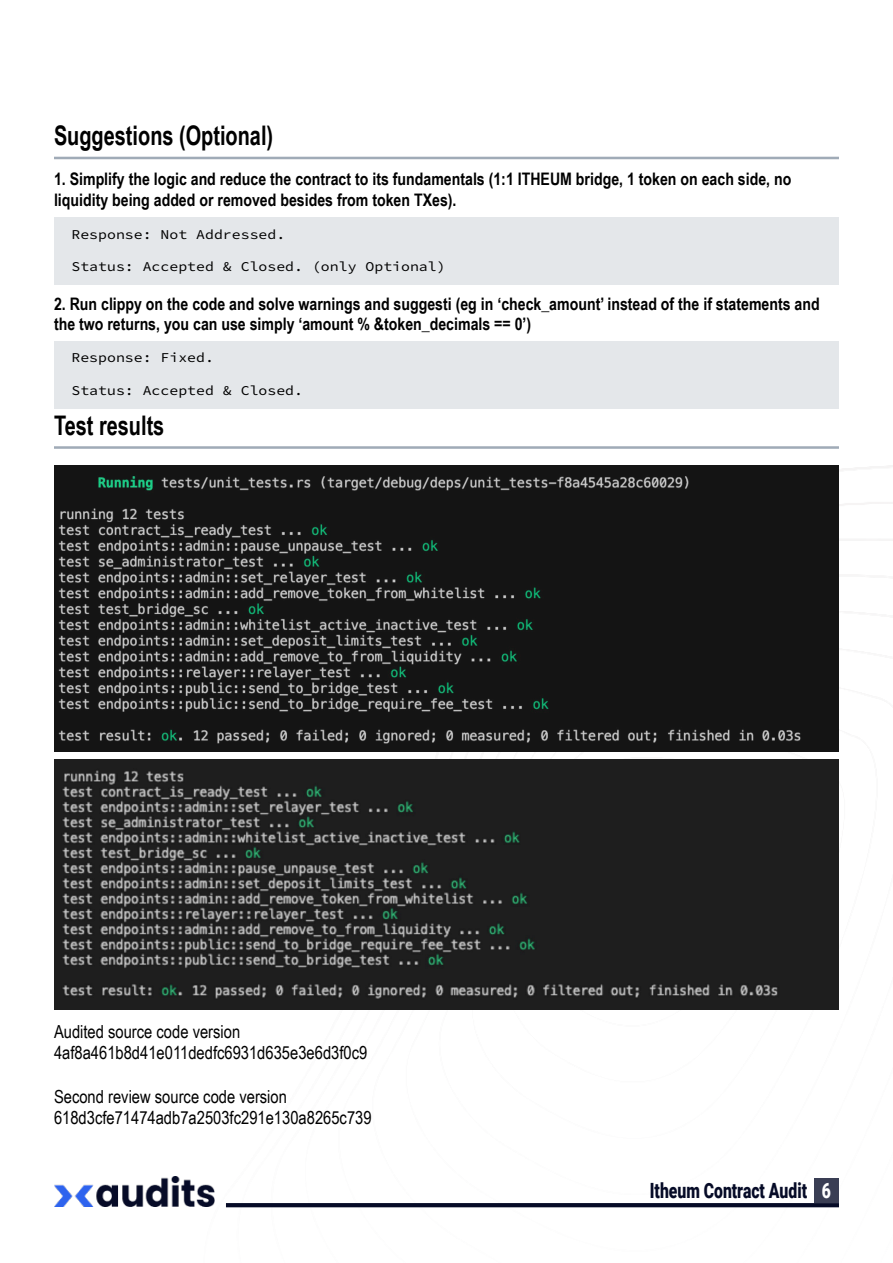
<style>
.page{position:relative;width:893px;height:1263px;background:#fff}
.page>*{position:absolute;margin:0;border:0;box-sizing:border-box;transform-origin:0 0}
.t1{font:700 27px "Arial Narrow";color:#000;scale:.9 1}
.t2{font:900 21px "Roboto";color:#060b27;scale:.75 1}
.t3{font:900 21px "Roboto";color:#fff;scale:.75 1}
.t4{font:18px "Arial Narrow";color:#000}
.t5{font:700 17.25px/20.7px "Arial Narrow";color:#000}
.t6{font:13.5px "Source Code Variable";color:#000;scale:1.1 1}
</style>
<div class="page">
<div style="left:814px;top:1178px;width:25px;height:25px;background:#3a3e54"></div>
<img style="left:54px;top:1176px;width:160px;height:30px">
<svg style="left:226px;top:1203px;width:613px;height:4px;background:#0a0f2a"></svg>
<hr style="left:54px;top:157px;width:785px;height:2px;background:#1d3754">
<hr style="left:54px;top:446px;width:785px;height:3px;background:#1d3754">
<img style="left:54px;top:465px;width:785px;height:286px">
<img style="left:54px;top:759px;width:785px;height:251px">
<div style="left:54px;top:341px;width:785px;height:67px;background:#e4e7ea"></div>
<div style="left:54px;top:217px;width:785px;height:68px;background:#e4e7ea"></div>
<p class="t1" style="left:54px;top:115px;width:245px">Suggestions (Optional)</p>
<p class="t5" style="left:54px;top:168px;width:739px">1. Simplify the logic and reduce the contract to its fundamentals (1:1 ITHEUM bridge, 1 token on each side, no liquidity being added or removed besides from token TXes).</p>
<p class="t6" style="left:71px;top:224px;width:196px">Response: Not Addressed.</p>
<p class="t6" style="left:71px;top:257px;width:342px">Status: Accepted &amp; Closed. (only Optional)</p>
<p class="t5" style="left:54px;top:292px;width:767px">2. Run clippy on the code and solve warnings and suggesti (eg in ‘check_amount’ instead of the if statements and the two returns, you can use simply ‘amount % &amp;token_decimals == 0’)</p>
<p class="t6" style="left:71px;top:348px;width:131px">Response: Fixed.</p>
<p class="t6" style="left:71px;top:380px;width:212px">Status: Accepted &amp; Closed.</p>
<p class="t1" style="left:54px;top:405px;width:124px">Test results</p>
<p class="t4" style="left:54px;top:1018px;width:188px">Audited source code version</p>
<p class="t4" style="left:54px;top:1040px;width:315px">4af8a461b8d41e011dedfc6931d635e3e6d3f0c9</p>
<p class="t4" style="left:54px;top:1083px;width:234px">Second review source code version</p>
<p class="t4" style="left:54px;top:1104px;width:319px">618d3cfe71474adb7a2503fc291e130a8265c739</p>
<p class="t2" style="left:650px;top:1176px;width:211px">Itheum Contract Audit</p>
<p class="t3" style="left:822px;top:1176px;width:14px">6</p>
</div>
